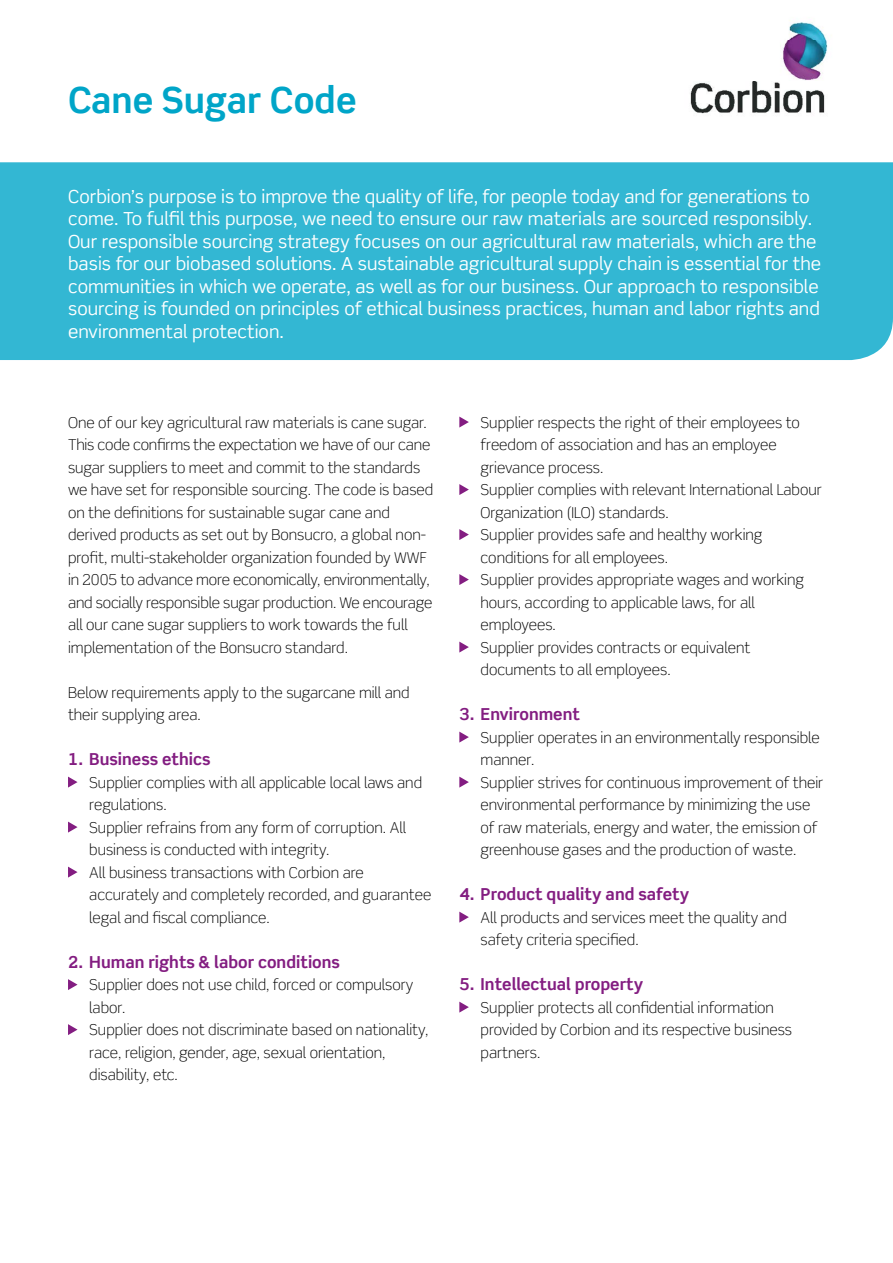
<style>
.page{position:relative;width:893px;height:1263px;background:#fff}
.page>*{position:absolute;margin:0;border:0;box-sizing:border-box;transform-origin:0 0}
.t1{font:700 36px "Scene Std";color:#00a5c8}
.t2{font:18px/22.5px "Scene Std";color:#fff}
.t3{font:700 16.5px "Scene Std";color:#831d81}
.t4{font:300 15px/22.5px "Scene Std";color:#000}
</style>
<div class="page">
<svg style="left:68px;top:777px;width:10px;height:11px"></svg>
<svg style="left:68px;top:822px;width:10px;height:11px"></svg>
<svg style="left:68px;top:867px;width:10px;height:11px"></svg>
<svg style="left:68px;top:979px;width:10px;height:11px"></svg>
<svg style="left:68px;top:1024px;width:10px;height:11px"></svg>
<svg style="left:459px;top:417px;width:10px;height:11px"></svg>
<svg style="left:459px;top:484px;width:10px;height:11px"></svg>
<svg style="left:459px;top:529px;width:10px;height:11px"></svg>
<svg style="left:459px;top:574px;width:10px;height:11px"></svg>
<svg style="left:459px;top:642px;width:10px;height:11px"></svg>
<svg style="left:459px;top:732px;width:10px;height:11px"></svg>
<svg style="left:459px;top:777px;width:10px;height:11px"></svg>
<svg style="left:459px;top:912px;width:10px;height:11px"></svg>
<svg style="left:459px;top:1002px;width:10px;height:11px"></svg>
<div style="left:0;top:162px;width:893px;height:198px;background:#33b7d3"></div>
<img style="left:690px;top:20px;width:138px;height:94px">
<h1 class="t1" style="left:68px;top:77px;width:290px">Cane Sugar Code</h1>
<p class="t2" style="left:68px;top:185px;width:755px">Corbion’s purpose is to improve the quality of life, for people today and for generations to come. To fulfil this purpose, we need to ensure our raw materials are sourced responsibly.<br>Our responsible sourcing strategy focuses on our agricultural raw materials, which are the basis for our biobased solutions. A sustainable agricultural supply chain is essential for the communities in which we operate, as well as for our business. Our approach to responsible sourcing is founded on principles of ethical business practices, human and labor rights and environmental protection.</p>
<p class="t4" style="left:68px;top:411px;width:367px">One of our key agricultural raw materials is cane sugar.<br>This code confirms the expectation we have of our cane sugar suppliers to meet and commit to the standards we have set for responsible sourcing. The code is based on the definitions for sustainable sugar cane and derived products as set out by Bonsucro, a global non&shy;profit, multi-stakeholder organization founded by WWF in 2005 to advance more economically, environmentally, and socially responsible sugar production. We encourage all our cane sugar suppliers to work towards the full implementation of the Bonsucro standard.</p>
<p class="t4" style="left:68px;top:681px;width:343px">Below requirements apply to the sugarcane mill and their supplying area.</p>
<p class="t3" style="left:68px;top:749px;width:144px">1. Business ethics</p>
<p class="t4" style="left:89px;top:771px;width:344px">Supplier complies with all applicable local laws and regulations.<br>Supplier refrains from any form of corruption. All business is conducted with integrity.<br>All business transactions with Corbion are accurately and completely recorded, and guarantee legal and fiscal compliance.</p>
<p class="t3" style="left:68px;top:951px;width:273px">2. Human rights &amp; labor conditions</p>
<p class="t4" style="left:89px;top:973px;width:341px">Supplier does not use child, forced or compulsory labor.<br>Supplier does not discriminate based on nationality, race, religion, gender, age, sexual orientation, disability, etc.</p>
<p class="t4" style="left:481px;top:411px;width:343px">Supplier respects the right of their employees to freedom of association and has an employee grievance process.<br>Supplier complies with relevant International Labour Organization (ILO) standards.<br>Supplier provides safe and healthy working conditions for all employees.<br>Supplier provides appropriate wages and working hours, according to applicable laws, for all employees.<br>Supplier provides contracts or equivalent documents to all employees.</p>
<p class="t3" style="left:459px;top:704px;width:122px">3. Environment</p>
<p class="t4" style="left:481px;top:726px;width:344px">Supplier operates in an environmentally responsible manner.<br>Supplier strives for continuous improvement of their environmental performance by minimizing the use of raw materials, energy and water, the emission of greenhouse gases and the production of waste.</p>
<p class="t3" style="left:459px;top:884px;width:231px">4. Product quality and safety</p>
<p class="t4" style="left:481px;top:906px;width:308px">All products and services meet the quality and safety criteria specified.</p>
<p class="t3" style="left:459px;top:974px;width:186px">5. Intellectual property</p>
<p class="t4" style="left:481px;top:996px;width:313px">Supplier protects all confidential information provided by Corbion and its respective business partners.</p>
</div>
